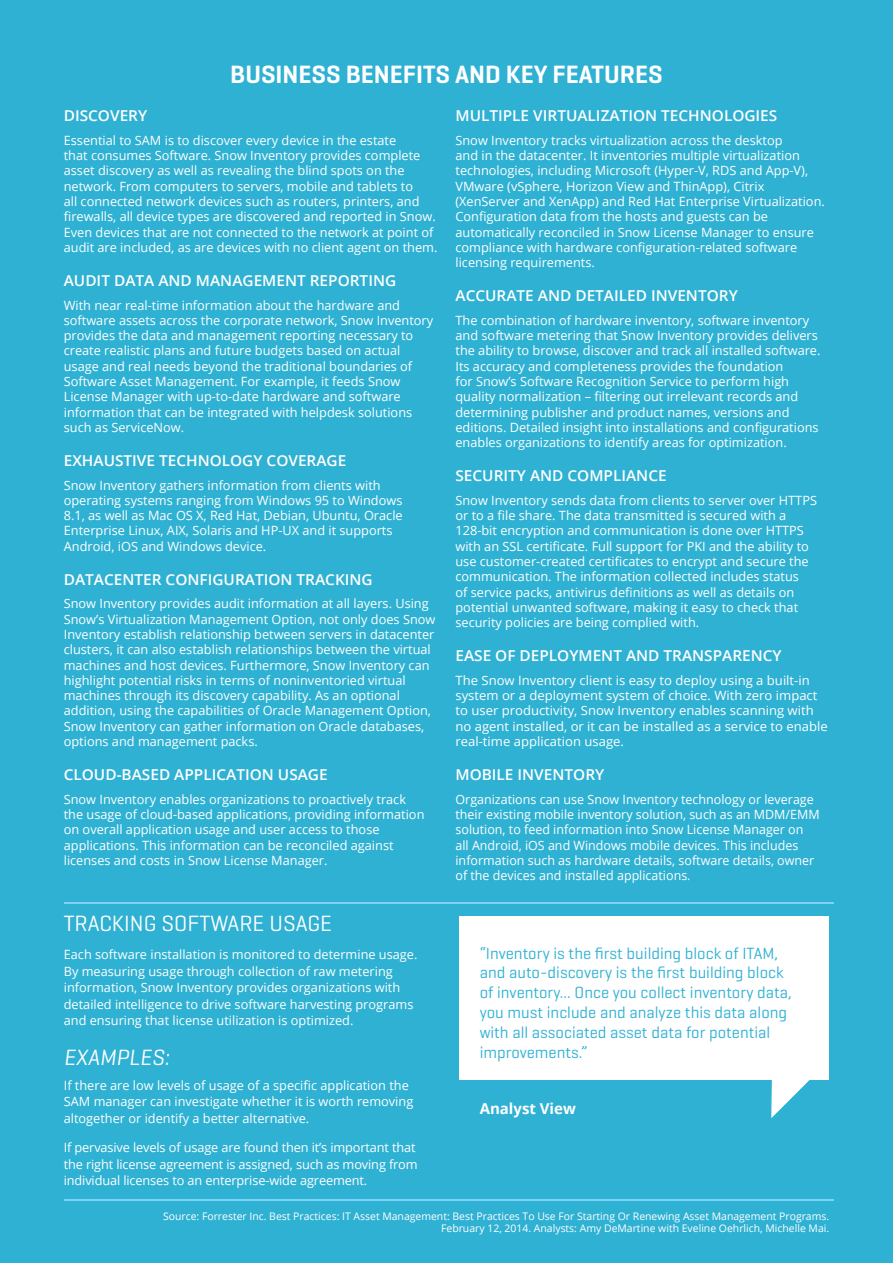
<style>
.page{position:relative;width:893px;height:1263px;background:#2fb1d3}
.page>*{position:absolute;margin:0;border:0;box-sizing:border-box;transform-origin:0 0}
.t1{font:600 25.5px "Geogrotesque";color:#fff}
.t2{font:22.5px "Geogrotesque";color:#fff}
.t3{font:italic 22.5px "Geogrotesque";color:#fff}
.t4{font:16.5px/19.8px "Geogrotesque";color:#2fb1d3}
.Body{font:600 15px "Open Sans";color:#fff}
.Body-2{font:700 15px "Open Sans";color:#fff}
.Body-3{font:12.75px/15.3px "Open Sans";color:#fff}
.Body-4{font:10.5px/12.5px "Open Sans";color:#fff;text-align:right}
</style>
<div class="page">
<hr style="left:64px;top:902px;width:769px;height:1px;background:#7cd3f6">
<hr style="left:64px;top:1199px;width:769px;height:2px;background:#7cd3f6">
<svg style="left:771px;top:1079px;width:40px;height:39px"></svg>
<div style="left:459px;top:916px;width:370px;height:163px;background:#fff"></div>
<p class="t1" style="left:230px;top:58px;width:434px">BUSINESS BENEFITS AND KEY FEATURES</p>
<p class="Body" style="left:64px;top:105px;width:85px">DISCOVERY</p>
<p class="Body-3" style="left:64px;top:132px;width:375px">Essential to SAM is to discover every device in the estate<br>that consumes Software. Snow Inventory provides complete asset discovery as well as revealing the blind spots on the network. From computers to servers, mobile and tablets to<br>all connected network devices such as routers, printers, and firewalls, all device types are discovered and reported in Snow.<br>Even devices that are not connected to the network at point of audit are included, as are devices with no client agent on them.</p>
<p class="Body" style="left:64px;top:270px;width:334px">AUDIT DATA AND MANAGEMENT REPORTING</p>
<p class="Body-3" style="left:64px;top:297px;width:371px">With near real-time information about the hardware and software assets across the corporate network, Snow Inventory provides the data and management reporting necessary to create realistic plans and future budgets based on actual usage and real needs beyond the traditional boundaries of Software Asset Management. For example, it feeds Snow License Manager with up-to-date hardware and software information that can be integrated with helpdesk solutions such as ServiceNow.</p>
<p class="Body" style="left:64px;top:450px;width:284px">EXHAUSTIVE TECHNOLOGY COVERAGE</p>
<p class="Body-3" style="left:64px;top:477px;width:340px">Snow Inventory gathers information from clients with operating systems ranging from Windows 95 to Windows 8.1, as well as Mac OS X, Red Hat, Debian, Ubuntu, Oracle Enterprise Linux, AIX, Solaris and HP-UX and it supports Android, iOS and Windows device.</p>
<p class="Body" style="left:64px;top:569px;width:310px">DATACENTER CONFIGURATION TRACKING</p>
<p class="Body-3" style="left:64px;top:596px;width:373px">Snow Inventory provides audit information at all layers. Using Snow’s Virtualization Management Option, not only does Snow Inventory establish relationship between servers in datacenter clusters, it can also establish relationships between the virtual machines and host devices. Furthermore, Snow Inventory can highlight potential risks in terms of noninventoried virtual machines through its discovery capability. As an optional addition, using the capabilities of Oracle Management Option, Snow Inventory can gather information on Oracle databases, options and management packs.</p>
<p class="Body" style="left:64px;top:764px;width:265px">CLOUD-BASED APPLICATION USAGE</p>
<p class="Body-3" style="left:64px;top:791px;width:362px">Snow Inventory enables organizations to proactively track the usage of cloud-based applications, providing information on overall application usage and user access to those applications. This information can be reconciled against licenses and costs in Snow License Manager.</p>
<p class="t2" style="left:64px;top:909px;width:270px">TRACKING SOFTWARE USAGE</p>
<p class="Body-3" style="left:64px;top:946px;width:355px;line-height:16.5px">Each software installation is monitored to determine usage.<br>By measuring usage through collection of raw metering information, Snow Inventory provides organizations with detailed intelligence to drive software harvesting programs and ensuring that license utilization is optimized.</p>
<p class="t3" style="left:64px;top:1043px;width:107px">EXAMPLES:</p>
<p class="Body-3" style="left:64px;top:1077px;width:351px;line-height:16.5px">If there are low levels of usage of a specific application the<br>SAM manager can investigate whether it is worth removing altogether or identify a better alternative.</p>
<p class="Body-3" style="left:64px;top:1139px;width:355px;line-height:16.5px">If pervasive levels of usage are found then it’s important that the right license agreement is assigned, such as moving from individual licenses to an enterprise-wide agreement.</p>
<p class="Body" style="left:455px;top:105px;width:323px">MULTIPLE VIRTUALIZATION TECHNOLOGIES</p>
<p class="Body-3" style="left:455px;top:132px;width:371px">Snow Inventory tracks virtualization across the desktop<br>and in the datacenter. It inventories multiple virtualization technologies, including Microsoft (Hyper-V, RDS and App-V), VMware (vSphere, Horizon View and ThinApp), Citrix (XenServer and XenApp) and Red Hat Enterprise Virtualization.<br>Configuration data from the hosts and guests can be automatically reconciled in Snow License Manager to ensure compliance with hardware configuration-related software licensing requirements.</p>
<p class="Body" style="left:455px;top:285px;width:284px">ACCURATE AND DETAILED INVENTORY</p>
<p class="Body-3" style="left:455px;top:312px;width:366px">The combination of hardware inventory, software inventory and software metering that Snow Inventory provides delivers the ability to browse, discover and track all installed software.<br>Its accuracy and completeness provides the foundation<br>for Snow’s Software Recognition Service to perform high quality normalization – filtering out irrelevant records and determining publisher and product names, versions and editions. Detailed insight into installations and configurations enables organizations to identify areas for optimization.</p>
<p class="Body" style="left:455px;top:465px;width:213px">SECURITY AND COMPLIANCE</p>
<p class="Body-3" style="left:455px;top:492px;width:363px">Snow Inventory sends data from clients to server over HTTPS or to a file share. The data transmitted is secured with a 128-bit encryption and communication is done over HTTPS with an SSL certificate. Full support for PKI and the ability to use customer-created certificates to encrypt and secure the communication. The information collected includes status<br>of service packs, antivirus definitions as well as details on potential unwanted software, making it easy to check that security policies are being complied with.</p>
<p class="Body" style="left:455px;top:645px;width:328px">EASE OF DEPLOYMENT AND TRANSPARENCY</p>
<p class="Body-3" style="left:455px;top:672px;width:374px">The Snow Inventory client is easy to deploy using a built-in system or a deployment system of choice. With zero impact to user productivity, Snow Inventory enables scanning with no agent installed, or it can be installed as a service to enable real-time application usage.</p>
<p class="Body" style="left:455px;top:764px;width:150px">MOBILE INVENTORY</p>
<p class="Body-3" style="left:455px;top:791px;width:366px">Organizations can use Snow Inventory technology or leverage their existing mobile inventory solution, such as an MDM/EMM solution, to feed information into Snow License Manager on all Android, iOS and Windows mobile devices. This includes information such as hardware details, software details, owner of the devices and installed applications.</p>
<p class="t4" style="left:480px;top:942px;width:314px">“Inventory is the first building block of ITAM, and auto-discovery is the first building block of inventory... Once you collect inventory data, you must include and analyze this data along with all associated asset data for potential improvements.”</p>
<p class="Body-2" style="left:480px;top:1098px;width:98px">Analyst View</p>
<p class="Body-4" style="left:163px;top:1209px;width:668px">Source: Forrester Inc. Best Practices: IT Asset Management: Best Practices To Use For Starting Or Renewing Asset Management Programs.<br>February 12, 2014. Analysts: Amy DeMartine with Eveline Oehrlich, Michelle Mai.</p>
</div>
